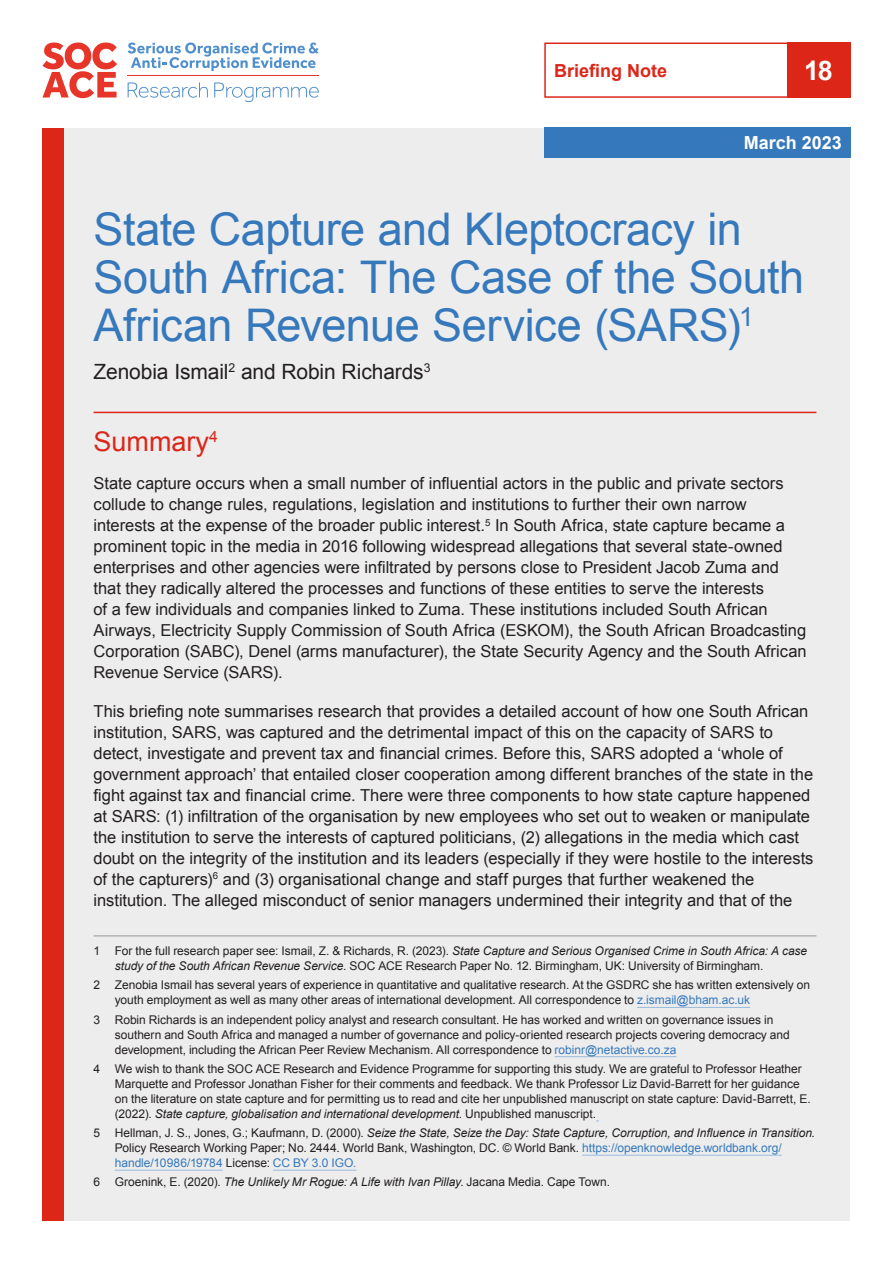
<style>
.page{position:relative;width:893px;height:1263px;background:#fff}
.page>*{position:absolute;margin:0;border:0;box-sizing:border-box;transform-origin:0 0}
.t1{font:45px/48px "Arial";letter-spacing:-.01em;color:#3578bb}
.Key_Message_H1{font:27px "Arial";color:#dc2618}
.t2{font:700 27px "Arial";color:#fff}
.Author{font:21px "Arial";letter-spacing:-.005em;color:#231f20}
.Document_Type{font:700 18px "Arial";color:#dc2618}
.Date{font:700 18px "Arial";color:#fff}
.Key_Message_Text{font:16.5px/21px "Arial";color:#231f20}
.Footnote_text{font:12px/15px "Arial";letter-spacing:-.005em;color:#231f20}
.s1{font-style:italic}
.s2{color:#3578bb}
</style>
<div class="page">
<div style="left:43px;top:128px;width:807px;height:1092px;background:#ededee"></div>
<hr style="left:94px;top:412px;width:722px;height:1px;background:#dc2618">
<hr style="left:94px;top:936px;width:722px;height:1px;background:#939598">
<hr style="left:637px;top:1007px;width:113px;height:1px;background:#9abbdd">
<hr style="left:555px;top:1056px;width:121px;height:1px;background:#9abbdd">
<hr style="left:582px;top:1155px;width:200px;height:1px;background:#9abbdd">
<hr style="left:115px;top:1170px;width:108px;height:1px;background:#9abbdd">
<hr style="left:273px;top:1170px;width:83px;height:1px;background:#9abbdd">
<div style="left:43px;top:128px;width:21px;height:1092px;background:#dc2618"></div>
<div style="left:544px;top:43px;width:306px;height:55px;border:2px solid #dc2618"></div>
<hr style="left:128px;top:75px;width:191px;height:1px;background:#e73629">
<svg style="left:128px;top:43px;width:191px;height:28px"></svg>
<svg style="left:128px;top:82px;width:80px;height:16px"></svg>
<svg style="left:214px;top:82px;width:105px;height:20px"></svg>
<svg style="left:43px;top:43px;width:74px;height:55px"></svg>
<div style="left:544px;top:128px;width:306px;height:30px;background:#3578bb"></div>
<div style="left:787px;top:43px;width:63px;height:55px;background:#dc2618"></div>
<p class="Document_Type" style="left:554px;top:59px;width:115px">Briefing Note</p>
<p class="t2" style="left:804px;top:53px;width:30px">18</p>
<p class="Date" style="left:744px;top:131px;width:100px">March 2023</p>
<p class="t1" style="left:94px;top:206px;width:712px">State Capture and Kleptocracy in<br>South Africa: The Case of the South<br>African Revenue Service (SARS)<sup>1</sup></p>
<p class="Author" style="left:94px;top:358px;width:339px">Zenobia Ismail<sup>2</sup> and Robin Richards<sup>3</sup></p>
<h1 class="Key_Message_H1" style="left:94px;top:424px;width:126px">Summary<sup>4</sup></h1>
<p class="Key_Message_Text" style="left:94px;top:473px;width:715px">State capture occurs when a small number of influential actors in the public and private sectors collude to change rules, regulations, legislation and institutions to further their own narrow interests at the expense of the broader public interest.<sup>5</sup> In South Africa, state capture became a prominent topic in the media in 2016 following widespread allegations that several state-owned enterprises and other agencies were infiltrated by persons close to President Jacob Zuma and that they radically altered the processes and functions of these entities to serve the interests<br>of a few individuals and companies linked to Zuma. These institutions included South African Airways, Electricity Supply Commission of South Africa (ESKOM), the South African Broadcasting Corporation (SABC), Denel (arms manufacturer), the State Security Agency and the South African Revenue Service (SARS).</p>
<p class="Key_Message_Text" style="left:94px;top:700px;width:721px">This briefing note summarises research that provides a detailed account of how one South African institution, SARS, was captured and the detrimental impact of this on the capacity of SARS to detect, investigate and prevent tax and financial crimes. Before this, SARS adopted a ‘whole of government approach’ that entailed closer cooperation among different branches of the state in the fight against tax and financial crime. There were three components to how state capture happened at SARS: (1) infiltration of the organisation by new employees who set out to weaken or manipulate the institution to serve the interests of captured politicians, (2) allegations in the media which cast doubt on the integrity of the institution and its leaders (especially if they were hostile to the interests of the capturers)<sup>6</sup> and (3) organisational change and staff purges that further weakened the institution. The alleged misconduct of senior managers undermined their integrity and that of the</p>
<p class="Footnote_text" style="left:115px;top:943px;width:694px;text-indent:-21px">1 For the full research paper see: Ismail, Z. &amp; Richards, R. (2023). <span class="s1">State Capture and Serious Organised Crime in South Africa: A case study of the South African Revenue Service</span>. SOC ACE Research Paper No. 12. Birmingham, UK: University of Birmingham.</p>
<p class="Footnote_text" style="left:115px;top:978px;width:697px;text-indent:-21px">2 Zenobia Ismail has several years of experience in quantitative and qualitative research. At the GSDRC she has written extensively on youth employment as well as many other areas of international development. All correspondence to <span class="s2">z.ismail@bham.ac.uk</span></p>
<p class="Footnote_text" style="left:115px;top:1012px;width:676px;text-indent:-21px">3 Robin Richards is an independent policy analyst and research consultant. He has worked and written on governance issues in southern and South Africa and managed a number of governance and policy-oriented research projects covering democracy and development, including the African Peer Review Mechanism. All correspondence to <span class="s2">robinr@netactive.co.za</span></p>
<p class="Footnote_text" style="left:115px;top:1061px;width:697px;text-indent:-21px">4 We wish to thank the SOC ACE Research and Evidence Programme for supporting this study. We are grateful to Professor Heather Marquette and Professor Jonathan Fisher for their comments and feedback. We thank Professor Liz David-Barrett for her guidance on the literature on state capture and for permitting us to read and cite her unpublished manuscript on state capture: David-Barrett, E. (2022). <span class="s1">State capture, globalisation and international development</span>. Unpublished manuscript.</p>
<p class="Footnote_text" style="left:115px;top:1125px;width:702px;text-indent:-21px">5 Hellman, J. S., Jones, G.; Kaufmann, D. (2000). <span class="s1">Seize the State, Seize the Day: State Capture, Corruption, and Influence in Transition</span>.<br>Policy Research Working Paper; No. 2444. World Bank, Washington, DC. © World Bank. <span class="s2">https://openknowledge.worldbank.org/ handle/10986/19784</span> License: <span class="s2">CC BY 3.0 IGO.</span></p>
<p class="Footnote_text" style="left:94px;top:1175px;width:518px">6 Groenink, E. (2020). <span class="s1">The Unlikely Mr Rogue: A Life with Ivan Pillay</span>. Jacana Media. Cape Town.</p>
</div>
